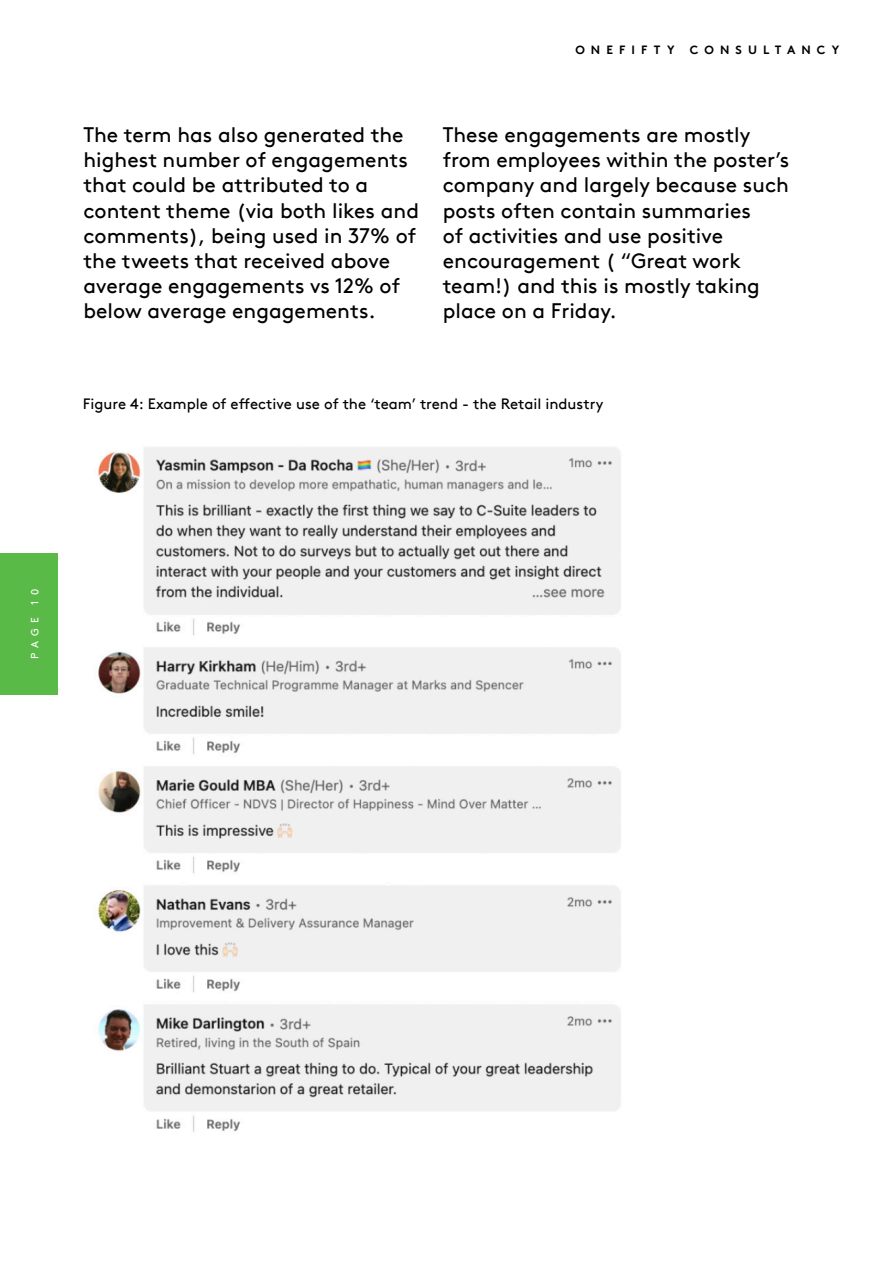
<style>
.page{position:relative;width:893px;height:1263px;background:#fff}
.page>*{position:absolute;margin:0;border:0;box-sizing:border-box;transform-origin:0 0}
.t1{font:21px/25.2px "Brown TT";color:#000}
.t2{font:15px "Brown TT";color:#000}
.t3{font:700 12px "Brown TT";letter-spacing:.51em;color:#000}
.t4{font:10.5px "Brown TT";letter-spacing:.495em;color:#fff}
</style>
<div class="page">
<img style="left:98px;top:447px;width:523px;height:685px">
<div style="left:0;top:553px;width:57px;height:142px;background:#59ba47"></div>
<p class="t3" style="left:575px;top:42px;width:101px">ONEFIFTY</p>
<p class="t3" style="left:690px;top:42px;width:151px">CONSULTANCY</p>
<p class="t1" style="left:83px;top:122px;width:337px">The term has also generated the highest number of engagements that could be attributed to a content theme (via both likes and comments), being used in 37% of the tweets that received above average engagements vs 12% of below average engagements.</p>
<p class="t1" style="left:443px;top:122px;width:348px">These engagements are mostly from employees within the poster’s company and largely because such posts often contain summaries<br>of activities and use positive encouragement ( “Great work team!) and this is mostly taking place on a Friday.</p>
<p class="t2" style="left:83px;top:395px;width:522px">Figure 4: Example of effective use of the ‘team’ trend - the Retail industry</p>
<p class="t4" style="left:29px;top:659px;width:72px;rotate:-90deg">PAGE 10</p>
</div>
